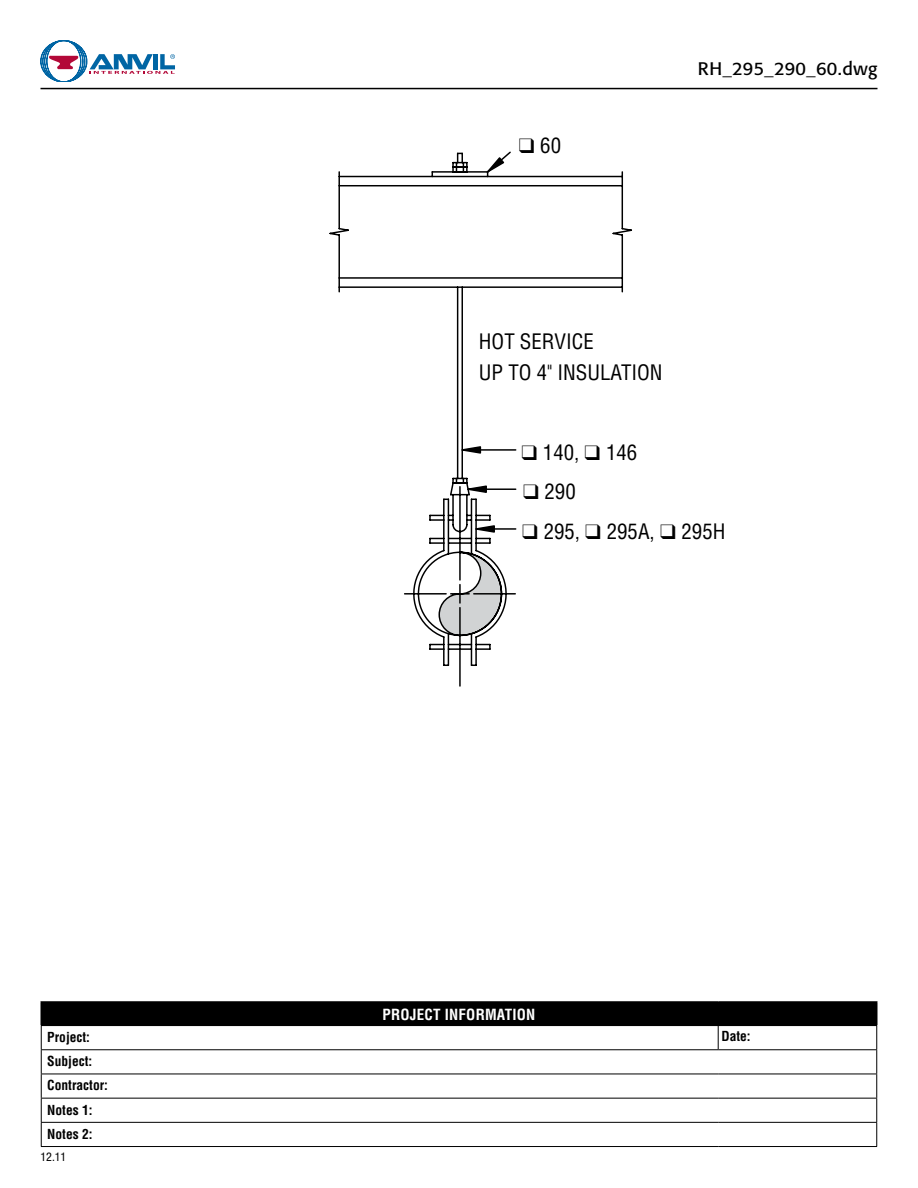
<style>
.page{position:relative;width:918px;height:1188px;background:#fff}
.page>*{position:absolute;margin:0;border:0;box-sizing:border-box;transform-origin:0 0}
.t1{font:condensed 20.85px/30.8px "Helvetica";color:#000}
.t2{font:18px "Formata";letter-spacing:.025em;color:#000}
.t3{font:700 condensed 15px "Helvetica";letter-spacing:.015em;color:#fff}
.t4{font:700 condensed 13.5px/24.2px "Helvetica";color:#000}
.t5{font:condensed 12px "Helvetica Neue";color:#000}
</style>
<div class="page">
<div style="left:41px;top:1002px;width:836px;height:24px;background:#000"></div>
<hr style="left:40px;top:1001px;width:678px;height:2px;background:#000">
<hr style="left:40px;top:1003px;width:2px;height:22px;background:#000">
<hr style="left:718px;top:1001px;width:159px;height:2px;background:#000">
<hr style="left:876px;top:1003px;width:2px;height:22px;background:#000">
<svg style="left:718px;top:1026px;width:1px;height:23px"></svg>
<hr style="left:41px;top:1049px;width:677px;height:1px;background:#000">
<hr style="left:718px;top:1049px;width:159px;height:1px;background:#000">
<hr style="left:41px;top:1074px;width:677px;height:1px;background:#000">
<hr style="left:718px;top:1074px;width:159px;height:1px;background:#000">
<svg style="left:876px;top:1026px;width:1px;height:120px"></svg>
<hr style="left:41px;top:1098px;width:677px;height:1px;background:#000">
<hr style="left:718px;top:1098px;width:159px;height:1px;background:#000">
<hr style="left:41px;top:1122px;width:677px;height:1px;background:#000">
<svg style="left:41px;top:1026px;width:1px;height:120px"></svg>
<hr style="left:718px;top:1122px;width:159px;height:1px;background:#000">
<hr style="left:41px;top:1146px;width:677px;height:1px;background:#000">
<hr style="left:718px;top:1146px;width:159px;height:1px;background:#000">
<svg style="left:40px;top:40px;width:135px;height:42px"></svg>
<hr style="left:40px;top:88px;width:838px;height:1px;background:#000">
<svg style="left:329px;top:152px;width:303px;height:535px"></svg>
<p class="t1" style="left:519px;top:130px;width:44px">❑ 60</p>
<p class="t2" style="left:698px;top:57px;width:181px">RH_295_290_60.dwg</p>
<p class="t1" style="left:479px;top:326px;width:185px">HOT SERVICE<br>UP TO 4" INSULATION</p>
<p class="t1" style="left:521px;top:437px;width:117px">❑ 140, ❑ 146</p>
<p class="t1" style="left:523px;top:476px;width:54px">❑ 290</p>
<p class="t1" style="left:522px;top:515px;width:205px">❑ 295, ❑ 295A, ❑ 295H</p>
<p class="t3" style="left:383px;top:1005px;width:154px">PROJECT INFORMATION</p>
<p class="t4" style="left:47px;top:1025px;width:44px">Project:</p>
<p class="t4" style="left:721px;top:1024px;width:31px">Date:</p>
<p class="t4" style="left:47px;top:1049px;width:62px">Subject:<br>Contractor:<br>Notes 1:<br>Notes 2:</p>
<p class="t5" style="left:40px;top:1150px;width:27px">12.11</p>
</div>
